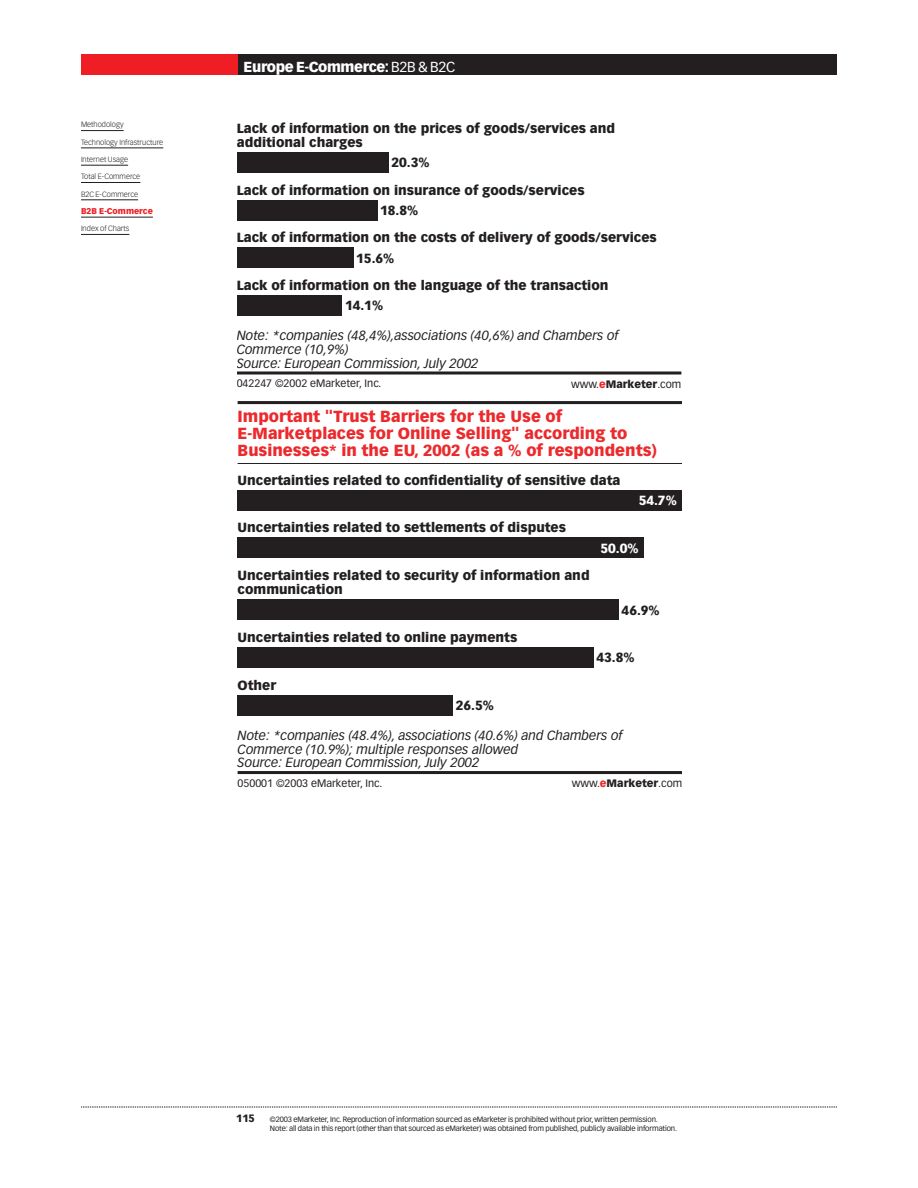
<style>
.page{position:relative;width:918px;height:1188px;background:#fff}
.page>*{position:absolute;margin:0;border:0;box-sizing:border-box;transform-origin:0 0}
.t1{font:900 15.75px/17.1px "Vectora LH";color:#ec2a2d}
.t2{font:900 14.25px "Vectora LH";letter-spacing:-.03em;color:#fff}
.t3{font:900 13.05px/27.5px "Vectora LH";color:#231f20}
.t4{font:italic 13.05px/13.6px "Vectora LH";color:#231f20}
.t5{font:900 13.05px "Vectora LH";color:#fff}
.t6{font:10.65px "Vectora LH";color:#231f20}
.t7{font:900 10.5px "Vectora LH";color:#231f20}
.t8{font:900 8.25px "Vectora LH";color:#ee1e24}
.t9{font:7.5px/9px "Vectora LH";letter-spacing:-.015em;color:#231f20}
.t10{font:300 7.5px "Vectora LH";color:#231f20}
.s1{font-weight:400}
.s2{font-weight:900;color:#ec2a2d}
.s3{font-weight:900}
</style>
<div class="page">
<svg style="left:81px;top:1107px;width:756px;height:1px"></svg>
<div style="left:237px;top:54px;width:600px;height:20px;background:#231f20"></div>
<div style="left:81px;top:54px;width:156px;height:20px;background:#ee1e24"></div>
<hr style="left:81px;top:130px;width:43px;height:1px;background:#231f20">
<hr style="left:81px;top:148px;width:82px;height:1px;background:#231f20">
<hr style="left:81px;top:165px;width:47px;height:1px;background:#231f20">
<hr style="left:81px;top:182px;width:59px;height:1px;background:#231f20">
<hr style="left:81px;top:200px;width:57px;height:1px;background:#231f20">
<hr style="left:81px;top:217px;width:72px;height:1px;background:#231f20">
<hr style="left:81px;top:234px;width:48px;height:1px;background:#231f20">
<div style="left:238px;top:295px;width:104px;height:21px;background:#231f20"></div>
<div style="left:238px;top:248px;width:115px;height:20px;background:#231f20"></div>
<div style="left:238px;top:200px;width:139px;height:21px;background:#231f20"></div>
<div style="left:238px;top:152px;width:151px;height:21px;background:#231f20"></div>
<svg style="left:238px;top:371px;width:443px;height:4px"></svg>
<div style="left:238px;top:695px;width:215px;height:20px;background:#231f20"></div>
<div style="left:238px;top:647px;width:356px;height:21px;background:#231f20"></div>
<div style="left:238px;top:600px;width:381px;height:20px;background:#231f20"></div>
<div style="left:238px;top:537px;width:406px;height:21px;background:#231f20"></div>
<div style="left:238px;top:490px;width:444px;height:20px;background:#231f20"></div>
<hr style="left:238px;top:401px;width:444px;height:3px;background:#231f20">
<hr style="left:238px;top:463px;width:444px;height:1px;background:#231f20">
<hr style="left:238px;top:771px;width:444px;height:3px;background:#231f20">
<p class="t10" style="left:81px;top:121px;width:44px">Methodology</p>
<p class="t10" style="left:81px;top:139px;width:84px">Technology Infrastructure</p>
<p class="t10" style="left:81px;top:156px;width:49px">Internet Usage</p>
<p class="t10" style="left:81px;top:173px;width:61px">Total E-Commerce</p>
<p class="t10" style="left:81px;top:191px;width:59px">B2C E-Commerce</p>
<p class="t8" style="left:81px;top:207px;width:73px">B2B E-Commerce</p>
<p class="t10" style="left:81px;top:225px;width:50px">Index of Charts</p>
<p class="t2" style="left:244px;top:61px;width:213px">Europe E-Commerce: <span class="s1">B2B &amp; B2C</span></p>
<p class="t3" style="left:237px;top:122px;width:380px;line-height:14.4px">Lack of information on the prices of goods/services and additional charges</p>
<p class="t3" style="left:237px;top:150px;width:349px;text-align:center">20.3%<br>Lack of information on insurance of goods/services</p>
<p class="t3" style="left:237px;top:198px;width:422px;text-indent:143px">18.8%<br>Lack of information on the costs of delivery of goods/services</p>
<p class="t3" style="left:237px;top:245px;width:373px;text-indent:120px">15.6%<br>Lack of information on the language of the transaction</p>
<p class="t3" style="left:345px;top:293px;width:40px">14.1%</p>
<p class="t4" style="left:237px;top:330px;width:384px">Note: *companies (48,4%),associations (40,6%) and Chambers of<br>Commerce (10,9%)<br>Source: European Commission, July 2002</p>
<p class="t6" style="left:237px;top:379px;width:146px">042247 ©2002 eMarketer, Inc.</p>
<p class="t6" style="left:571px;top:380px;width:112px">www.<span class="s2">e</span><span class="s3">Marketer</span>.com</p>
<p class="t1" style="left:238px;top:409px;width:421px">Important "Trust Barriers for the Use of<br>E-Marketplaces for Online Selling" according to<br>Businesses* in the EU, 2002 (as a % of respondents)</p>
<p class="t3" style="left:238px;top:467px;width:384px">Uncertainties related to confidentiality of sensitive data</p>
<p class="t5" style="left:639px;top:495px;width:40px">54.7%</p>
<p class="t3" style="left:238px;top:515px;width:330px">Uncertainties related to settlements of disputes</p>
<p class="t5" style="left:600px;top:542px;width:40px">50.0%</p>
<p class="t3" style="left:238px;top:569px;width:354px;line-height:14.4px">Uncertainties related to security of information and communication</p>
<p class="t3" style="left:622px;top:597px;width:40px">46.9%</p>
<p class="t3" style="left:238px;top:625px;width:281px">Uncertainties related to online payments</p>
<p class="t3" style="left:596px;top:645px;width:40px">43.8%</p>
<p class="t3" style="left:238px;top:672px;width:40px">Other</p>
<p class="t3" style="left:456px;top:692px;width:40px">26.5%</p>
<p class="t4" style="left:238px;top:729px;width:387px">Note: *companies (48.4%), associations (40.6%) and Chambers of<br>Commerce (10.9%); multiple responses allowed<br>Source: European Commission, July 2002</p>
<p class="t6" style="left:238px;top:779px;width:146px">050001 ©2003 eMarketer, Inc.</p>
<p class="t6" style="left:572px;top:779px;width:112px">www.<span class="s2">e</span><span class="s3">Marketer</span>.com</p>
<p class="t7" style="left:236px;top:1114px;width:20px">115</p>
<p class="t9" style="left:270px;top:1115px;width:409px">©2003 eMarketer, Inc. Reproduction of information sourced as eMarketer is prohibited without prior, written permission.<br>Note: all data in this report (other than that sourced as eMarketer) was obtained from published, publicly available information.</p>
</div>
